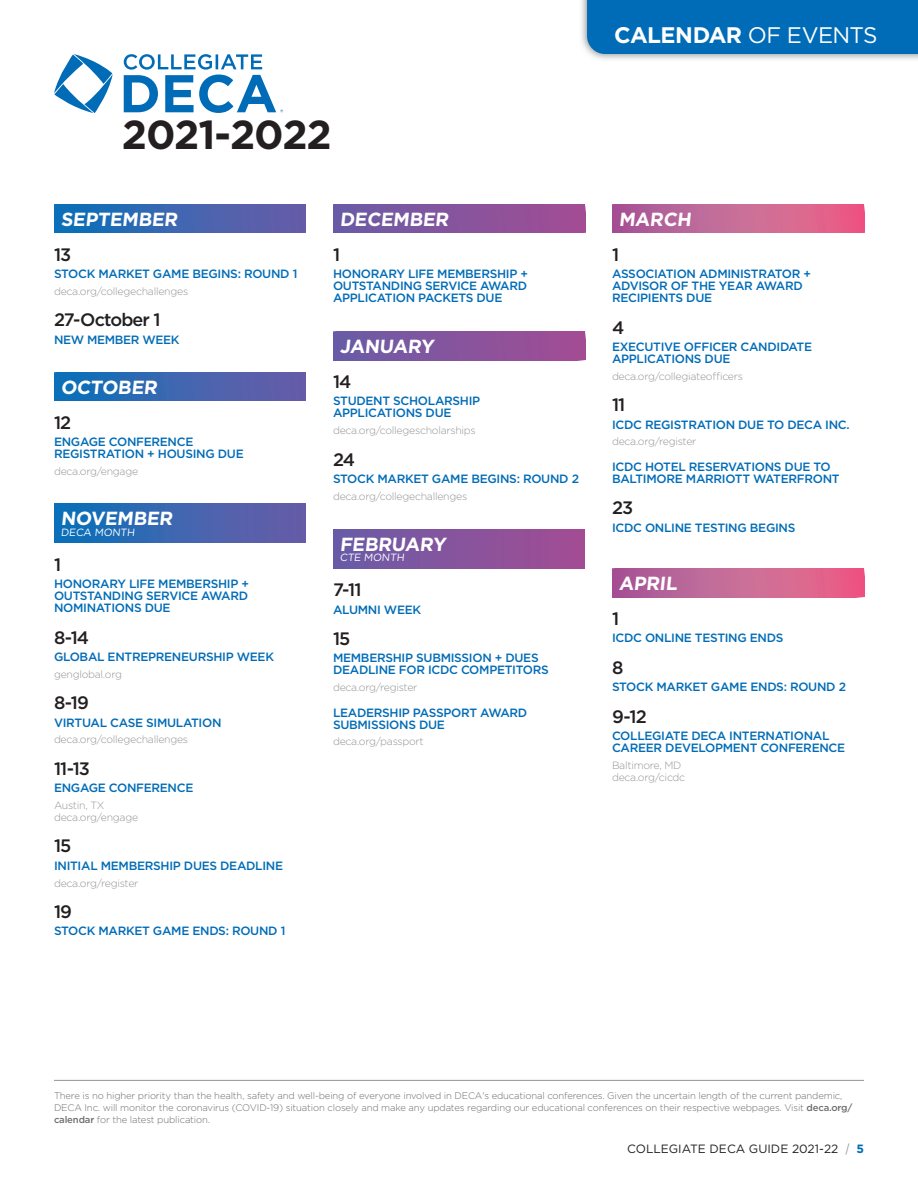
<style>
.page{position:relative;width:918px;height:1188px;background:#fff}
.page>*{position:absolute;margin:0;border:0;box-sizing:border-box;transform-origin:0 0}
.t1{font:700 40.5px "Gotham";letter-spacing:-.025em;color:#231f20}
.t2{font:700 22.5px "Gotham";letter-spacing:-.025em;color:#fff}
.t3{font:700 18.9px "Gotham";color:#fff}
.t4{font:500 18px "Gotham";letter-spacing:-.055em;color:#231f20}
.t5{font:500 12px/12px "Gotham";letter-spacing:-.025em;color:#006cb7}
.t6{font:12px "Gotham";color:#231f20}
.t7{font:300 10.5px/12px "Gotham";letter-spacing:-.025em;color:#939598}
.t8{font:10.5px "Gotham";color:#fff}
.t9{font:300 9.45px/12px "Gotham";letter-spacing:-.015em;color:#6c6d70}
.s1{font-weight:400}
.s2{font-weight:500}
.s3{font-style:italic;color:#939598}
.s4{font-weight:700;color:#006cb7}
</style>
<div class="page">
<hr style="left:54px;top:1080px;width:810px;height:1px;background:#939598">
<img style="left:581px;top:0;width:337px;height:60px">
<div style="left:587px;top:0;width:331px;height:54px;background:#006cb7"></div>
<svg style="left:54px;top:54px;width:229px;height:59px"></svg>
<svg style="left:54px;top:204px;width:252px;height:29px;background:#3b65b0"></svg>
<svg style="left:54px;top:372px;width:252px;height:29px;background:#3b65b0"></svg>
<svg style="left:333px;top:204px;width:252px;height:29px;background:#86539c"></svg>
<svg style="left:612px;top:204px;width:252px;height:29px;background:#c86493"></svg>
<div style="left:333px;top:529px;width:252px;height:39px;background:linear-gradient(to right,#685ca7,#a44c93)"></div>
<svg style="left:612px;top:568px;width:252px;height:29px;background:#c86493"></svg>
<div style="left:54px;top:504px;width:252px;height:39px;background:linear-gradient(to right,#0871ba,#6e5ba7)"></div>
<svg style="left:333px;top:331px;width:252px;height:29px;background:#86539c"></svg>
<h2 class="t2" style="left:614px;top:27px;width:265px">CALENDAR <span class="s1">OF EVENTS</span></h2>
<h1 class="t1" style="left:122px;top:120px;width:211px">2021-2022</h1>
<h3 class="t3" style="left:61px;top:213px;width:120px">SEPTEMBER</h3>
<h3 class="t3" style="left:340px;top:213px;width:112px">DECEMBER</h3>
<h3 class="t3" style="left:619px;top:213px;width:76px">MARCH</h3>
<h3 class="t4" style="left:54px;top:248px;width:19px">13</h3>
<p class="t5" style="left:54px;top:269px;width:245px">STOCK MARKET GAME BEGINS: ROUND 1</p>
<p class="t7" style="left:54px;top:286px;width:136px">deca.org/collegechallenges</p>
<h3 class="t4" style="left:54px;top:313px;width:108px">27-October 1</h3>
<p class="t5" style="left:54px;top:335px;width:127px">NEW MEMBER WEEK</p>
<h3 class="t3" style="left:61px;top:381px;width:100px">OCTOBER</h3>
<h3 class="t4" style="left:54px;top:416px;width:19px">12</h3>
<p class="t5" style="left:54px;top:437px;width:191px">ENGAGE CONFERENCE<br>REGISTRATION + HOUSING DUE</p>
<p class="t7" style="left:54px;top:466px;width:86px">deca.org/engage</p>
<h3 class="t3" style="left:61px;top:512px;width:115px">NOVEMBER</h3>
<p class="t8" style="left:61px;top:529px;width:77px">DECA MONTH</p>
<h3 class="t4" style="left:54px;top:558px;width:9px">1</h3>
<p class="t5" style="left:54px;top:579px;width:197px;text-align:justify">HONORARY LIFE MEMBERSHIP + OUTSTANDING SERVICE AWARD NOMINATIONS DUE</p>
<h3 class="t4" style="left:54px;top:630px;width:37px">8-14</h3>
<p class="t5" style="left:54px;top:652px;width:222px">GLOBAL ENTREPRENEURSHIP WEEK</p>
<p class="t7" style="left:54px;top:669px;width:69px">genglobal.org</p>
<h3 class="t4" style="left:54px;top:696px;width:36px">8-19</h3>
<p class="t5" style="left:54px;top:717px;width:169px">VIRTUAL CASE SIMULATION</p>
<p class="t7" style="left:54px;top:734px;width:136px">deca.org/collegechallenges</p>
<h3 class="t4" style="left:54px;top:762px;width:37px">11-13</h3>
<p class="t5" style="left:54px;top:783px;width:141px">ENGAGE CONFERENCE</p>
<p class="t7" style="left:54px;top:800px;width:86px">Austin, TX deca.org/engage</p>
<h3 class="t4" style="left:54px;top:839px;width:19px">15</h3>
<p class="t5" style="left:54px;top:861px;width:231px">INITIAL MEMBERSHIP DUES DEADLINE</p>
<p class="t7" style="left:54px;top:878px;width:86px">deca.org/register</p>
<h3 class="t4" style="left:54px;top:905px;width:20px">19</h3>
<p class="t5" style="left:54px;top:926px;width:233px">STOCK MARKET GAME ENDS: ROUND 1</p>
<h3 class="t4" style="left:333px;top:248px;width:9px">1</h3>
<p class="t5" style="left:333px;top:269px;width:197px;text-align:justify">HONORARY LIFE MEMBERSHIP + OUTSTANDING SERVICE AWARD APPLICATION PACKETS DUE</p>
<h3 class="t3" style="left:340px;top:340px;width:97px">JANUARY</h3>
<h3 class="t4" style="left:333px;top:375px;width:20px">14</h3>
<p class="t5" style="left:333px;top:396px;width:149px">STUDENT SCHOLARSHIP<br>APPLICATIONS DUE</p>
<p class="t7" style="left:333px;top:425px;width:144px">deca.org/collegescholarships</p>
<h3 class="t4" style="left:333px;top:453px;width:24px">24</h3>
<p class="t5" style="left:333px;top:474px;width:248px">STOCK MARKET GAME BEGINS: ROUND 2</p>
<p class="t7" style="left:333px;top:491px;width:136px">deca.org/collegechallenges</p>
<h3 class="t3" style="left:340px;top:538px;width:110px">FEBRUARY</h3>
<p class="t8" style="left:340px;top:554px;width:67px">CTE MONTH</p>
<h3 class="t4" style="left:333px;top:583px;width:30px">7-11</h3>
<p class="t5" style="left:333px;top:604px;width:90px">ALUMNI WEEK</p>
<h3 class="t4" style="left:333px;top:632px;width:19px">15</h3>
<p class="t5" style="left:333px;top:653px;width:217px">MEMBERSHIP SUBMISSION + DUES<br>DEADLINE FOR ICDC COMPETITORS</p>
<p class="t7" style="left:333px;top:682px;width:86px">deca.org/register</p>
<p class="t5" style="left:333px;top:707px;width:196px">LEADERSHIP PASSPORT AWARD<br>SUBMISSIONS DUE</p>
<p class="t7" style="left:333px;top:736px;width:92px">deca.org/passport</p>
<h3 class="t4" style="left:612px;top:248px;width:9px">1</h3>
<p class="t5" style="left:612px;top:269px;width:201px">ASSOCIATION ADMINISTRATOR +<br>ADVISOR OF THE YEAR AWARD<br>RECIPIENTS DUE</p>
<h3 class="t4" style="left:612px;top:321px;width:14px">4</h3>
<p class="t5" style="left:612px;top:342px;width:202px">EXECUTIVE OFFICER CANDIDATE<br>APPLICATIONS DUE</p>
<p class="t7" style="left:612px;top:371px;width:132px">deca.org/collegiateofficers</p>
<h3 class="t4" style="left:612px;top:398px;width:15px">11</h3>
<p class="t5" style="left:612px;top:419px;width:239px">ICDC REGISTRATION DUE TO DECA INC.</p>
<p class="t7" style="left:612px;top:437px;width:86px">deca.org/register</p>
<p class="t5" style="left:612px;top:462px;width:229px">ICDC HOTEL RESERVATIONS DUE TO<br>BALTIMORE MARRIOTT WATERFRONT</p>
<h3 class="t4" style="left:612px;top:501px;width:23px">23</h3>
<p class="t5" style="left:612px;top:523px;width:185px">ICDC ONLINE TESTING BEGINS</p>
<h3 class="t3" style="left:619px;top:577px;width:62px">APRIL</h3>
<h3 class="t4" style="left:612px;top:612px;width:9px">1</h3>
<p class="t5" style="left:612px;top:633px;width:173px">ICDC ONLINE TESTING ENDS</p>
<h3 class="t4" style="left:612px;top:661px;width:13px">8</h3>
<p class="t5" style="left:612px;top:682px;width:236px">STOCK MARKET GAME ENDS: ROUND 2</p>
<h3 class="t4" style="left:612px;top:710px;width:36px">9-12</h3>
<p class="t5" style="left:612px;top:731px;width:235px">COLLEGIATE DECA INTERNATIONAL<br>CAREER DEVELOPMENT CONFERENCE</p>
<p class="t7" style="left:612px;top:760px;width:75px">Baltimore, MD deca.org/cicdc</p>
<p class="t9" style="left:54px;top:1090px;width:800px">There is no higher priority than the health, safety and well-being of everyone involved in DECA's educational conferences. Given the uncertain length of the current pandemic,<br>DECA Inc. will monitor the coronavirus (COVID-19) situation closely and make any updates regarding our educational conferences on their respective webpages. Visit <span class="s2">deca.org/ calendar</span> for the latest publication.</p>
<p class="t6" style="left:627px;top:1145px;width:238px">COLLEGIATE DECA GUIDE 2021-22 <span class="s3">|</span> <span class="s4">5</span></p>
</div>
